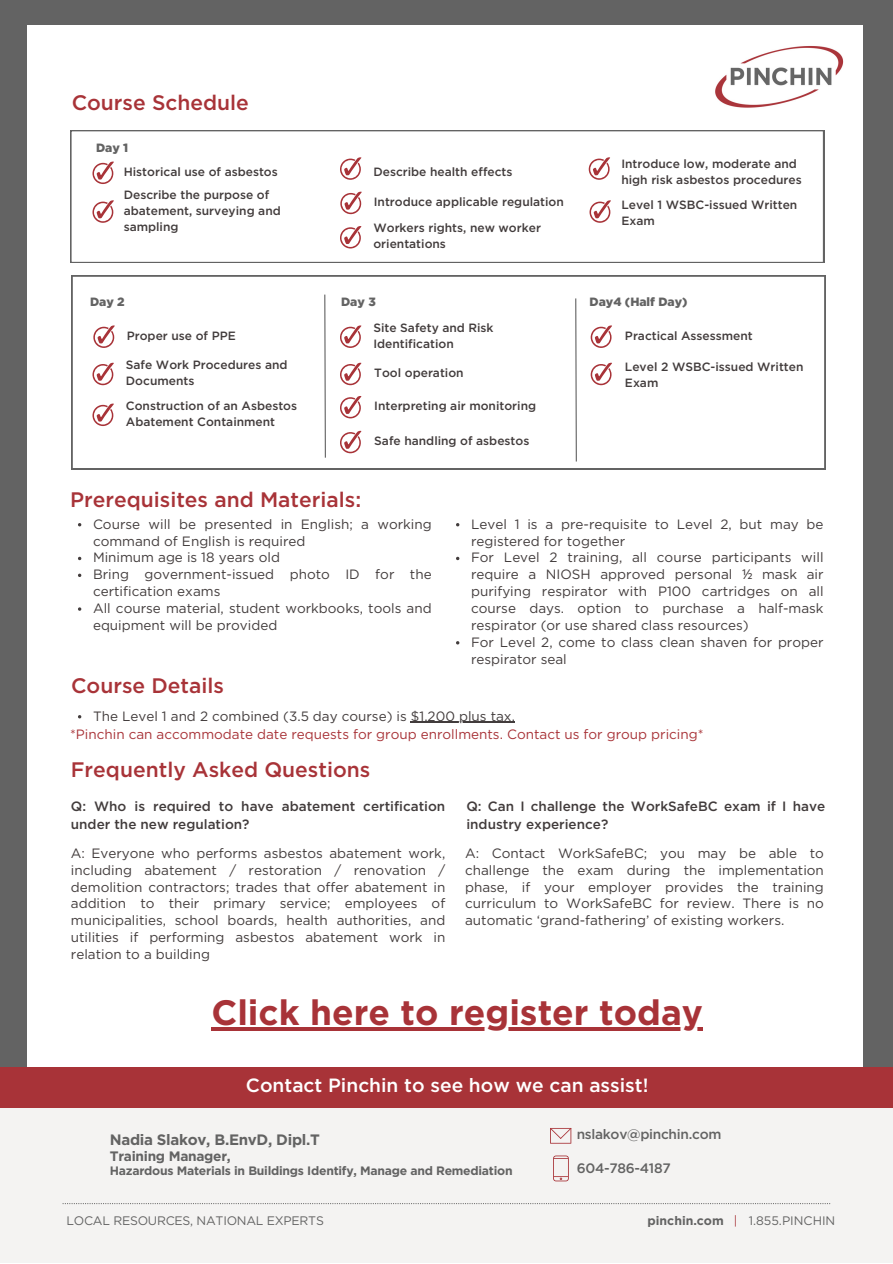
<style>
.page{position:relative;width:893px;height:1264px;background:#fff}
.page>*{position:absolute;margin:0;border:0;box-sizing:border-box;transform-origin:0 0}
.t1{font:700 35.25px "Gotham";color:#a83338}
.t2{font:500 21px "Gotham";color:#a83338}
.t3{font:500 19.2px "Gotham";color:#fff}
.t4{font:700 15px "Gotham";letter-spacing:-.02em;color:#636363}
.t5{font:500 13.65px "Gotham";letter-spacing:-.02em;color:#636363}
.t6{font:700 13.65px "Gotham";letter-spacing:-.02em;color:#636363}
.t7{font:13.5px/16.8px "Gotham";color:#423c3c}
.t8{font:500 13.5px/18px "Gotham";color:#423c3c}
.t9{font:13.5px "Gotham";color:#a83338}
.t10{font:12.3px "Gotham";letter-spacing:-.02em;color:#636363}
.t11{font:12.3px "Gotham";color:#636363}
.t12{font:700 12.3px "Gotham";color:#636363}
.t13{font:700 12.15px "Gotham";letter-spacing:-.02em;color:#636363}
.t14{font:500 12px/16px "Gotham";color:#423c3c}
.t15{font:900 12px "Gotham";color:#636363}
.s1{font-family:"Noto Sans"}
.s2{color:#a83338}
</style>
<div class="page">
<div style="left:0;top:0;width:892px;height:1262px;background:#636363"></div>
<div style="left:27px;top:25px;width:836px;height:1212px;background:#fff"></div>
<svg style="left:70px;top:130px;width:753px;height:133px"></svg>
<img style="left:715px;top:46px;width:129px;height:62px">
<svg style="left:92px;top:162px;width:22px;height:22px"></svg>
<svg style="left:92px;top:200px;width:22px;height:23px"></svg>
<svg style="left:340px;top:157px;width:21px;height:23px"></svg>
<svg style="left:588px;top:157px;width:22px;height:23px"></svg>
<svg style="left:340px;top:192px;width:21px;height:22px"></svg>
<svg style="left:340px;top:226px;width:21px;height:22px"></svg>
<svg style="left:589px;top:200px;width:22px;height:23px"></svg>
<svg style="left:72px;top:276px;width:753px;height:193px"></svg>
<svg style="left:93px;top:325px;width:22px;height:23px"></svg>
<svg style="left:92px;top:363px;width:22px;height:22px"></svg>
<svg style="left:92px;top:403px;width:22px;height:23px"></svg>
<svg style="left:323px;top:293px;width:3px;height:166px"></svg>
<svg style="left:340px;top:325px;width:21px;height:23px"></svg>
<svg style="left:340px;top:363px;width:21px;height:22px"></svg>
<svg style="left:340px;top:396px;width:21px;height:22px"></svg>
<svg style="left:340px;top:431px;width:21px;height:22px"></svg>
<svg style="left:574px;top:297px;width:3px;height:165px"></svg>
<svg style="left:590px;top:325px;width:22px;height:23px"></svg>
<svg style="left:590px;top:363px;width:22px;height:22px"></svg>
<div style="left:0;top:1085px;width:892px;height:177px;background:#f4f3f2"></div>
<svg style="left:550px;top:1128px;width:21px;height:15px"></svg>
<svg style="left:553px;top:1155px;width:15px;height:26px"></svg>
<div style="left:0;top:1066px;width:892px;height:41px;background:#a83338"></div>
<svg style="left:63px;top:1203px;width:767px;height:1px"></svg>
<hr style="left:411px;top:721px;width:104px;height:2px;background:#423c3c">
<hr style="left:211px;top:1027px;width:492px;height:3px;background:#a83338">
<p class="t2" style="left:72px;top:93px;width:179px">Course Schedule</p>
<p class="t15" style="left:96px;top:142px;width:34px">Day 1</p>
<p class="t14" style="left:124px;top:164px;width:155px">Historical use of asbestos</p>
<p class="t14" style="left:124px;top:187px;width:158px">Describe the purpose of abatement, surveying and sampling</p>
<p class="t14" style="left:373px;top:164px;width:141px">Describe health effects</p>
<p class="t14" style="left:621px;top:156px;width:182px">Introduce low, moderate and high risk asbestos procedures</p>
<p class="t14" style="left:374px;top:194px;width:192px">Introduce applicable regulation</p>
<p class="t14" style="left:373px;top:221px;width:169px">Workers rights, new worker orientations</p>
<p class="t14" style="left:621px;top:197px;width:177px">Level 1 WSBC-issued Written<br>Exam</p>
<p class="t15" style="left:341px;top:296px;width:36px">Day 3</p>
<p class="t15" style="left:589px;top:297px;width:100px">Day4 (Half Day)</p>
<p class="t14" style="left:625px;top:328px;width:129px">Practical Assessment</p>
<p class="t14" style="left:625px;top:360px;width:180px">Level 2 WSBC-issued Written<br>Exam</p>
<p class="t15" style="left:90px;top:297px;width:36px">Day 2</p>
<p class="t14" style="left:373px;top:320px;width:122px">Site Safety and Risk<br>Identification</p>
<p class="t14" style="left:127px;top:328px;width:110px">Proper use of PPE</p>
<p class="t14" style="left:126px;top:357px;width:163px">Safe Work Procedures and<br>Documents</p>
<p class="t14" style="left:374px;top:365px;width:91px">Tool operation</p>
<p class="t14" style="left:374px;top:398px;width:163px">Interpreting air monitoring</p>
<p class="t14" style="left:374px;top:433px;width:156px">Safe handling of asbestos</p>
<p class="t14" style="left:126px;top:398px;width:173px">Construction of an Asbestos<br>Abatement Containment</p>
<p class="t2" style="left:70px;top:490px;width:292px">Prerequisites and Materials:</p>
<p class="t7" style="left:93px;top:516px;width:340px">Course will be presented in English; a working command of English is required</p>
<p class="t7" style="left:93px;top:550px;width:188px">Minimum age is 18 years old</p>
<p class="t7" style="left:93px;top:567px;width:340px">Bring government-issued photo ID for the certification exams</p>
<p class="t7" style="left:93px;top:600px;width:340px">All course material, student workbooks, tools and equipment will be provided</p>
<p class="t2" style="left:71px;top:676px;width:154px">Course Details</p>
<p class="t7" style="left:471px;top:516px;width:354px">Level 1 is a pre-requisite to Level 2, but may be registered for together</p>
<p class="t7" style="left:471px;top:550px;width:354px;text-align:justify">For Level 2 training, all course participants will require a NIOSH approved personal <span class="s1">½</span> mask air purifying respirator with P100 cartridges on all course days. option to purchase a half-mask respirator (or use shared class resources)</p>
<p class="t7" style="left:471px;top:634px;width:354px">For Level 2, come to class clean shaven for proper respirator seal</p>
<p class="t7" style="left:93px;top:708px;width:423px">The Level 1 and 2 combined (3.5 day course) is $1,200 plus tax.</p>
<p class="t9" style="left:70px;top:728px;width:635px">*Pinchin can accommodate date requests for group enrollments. Contact us for group pricing*</p>
<p class="t2" style="left:71px;top:760px;width:301px">Frequently Asked Questions</p>
<p class="t8" style="left:71px;top:798px;width:376px">Q: Who is required to have abatement certification under the new regulation?</p>
<p class="t8" style="left:466px;top:798px;width:360px">Q: Can I challenge the WorkSafeBC exam if I have industry experience?</p>
<p class="t7" style="left:71px;top:845px;width:376px;text-align:justify">A: Everyone who performs asbestos abatement work, including abatement / restoration / renovation / demolition contractors; trades that offer abatement in addition to their primary service; employees of municipalities, school boards, health authorities, and utilities if performing asbestos abatement work in relation to a building</p>
<p class="t7" style="left:465px;top:845px;width:360px;text-align:justify">A: Contact WorkSafeBC; you may be able to challenge the exam during the implementation phase, if your employer provides the training curriculum to WorkSafeBC for review. There is no automatic ‘grand-fathering’ of existing workers.</p>
<p class="t1" style="left:211px;top:997px;width:493px">Click here to register today</p>
<p class="t3" style="left:246px;top:1076px;width:404px">Contact Pinchin to see how we can assist!</p>
<p class="t4" style="left:110px;top:1132px;width:211px">Nadia Slakov, B.EnvD, Dipl.T</p>
<p class="t6" style="left:110px;top:1150px;width:122px">Training Manager,</p>
<p class="t13" style="left:110px;top:1165px;width:404px">Hazardous Materials in Buildings Identify, Manage and Remediation</p>
<p class="t5" style="left:576px;top:1128px;width:146px">nslakov@pinchin.com</p>
<p class="t5" style="left:576px;top:1162px;width:95px">604-786-4187</p>
<p class="t10" style="left:66px;top:1214px;width:259px">LOCAL RESOURCES, NATIONAL EXPERTS</p>
<p class="t12" style="left:647px;top:1214px;width:78px">pinchin.com</p>
<p class="t11" style="left:733px;top:1214px;width:103px"><span class="s2">|</span> 1.855.PINCHIN</p>
</div>
